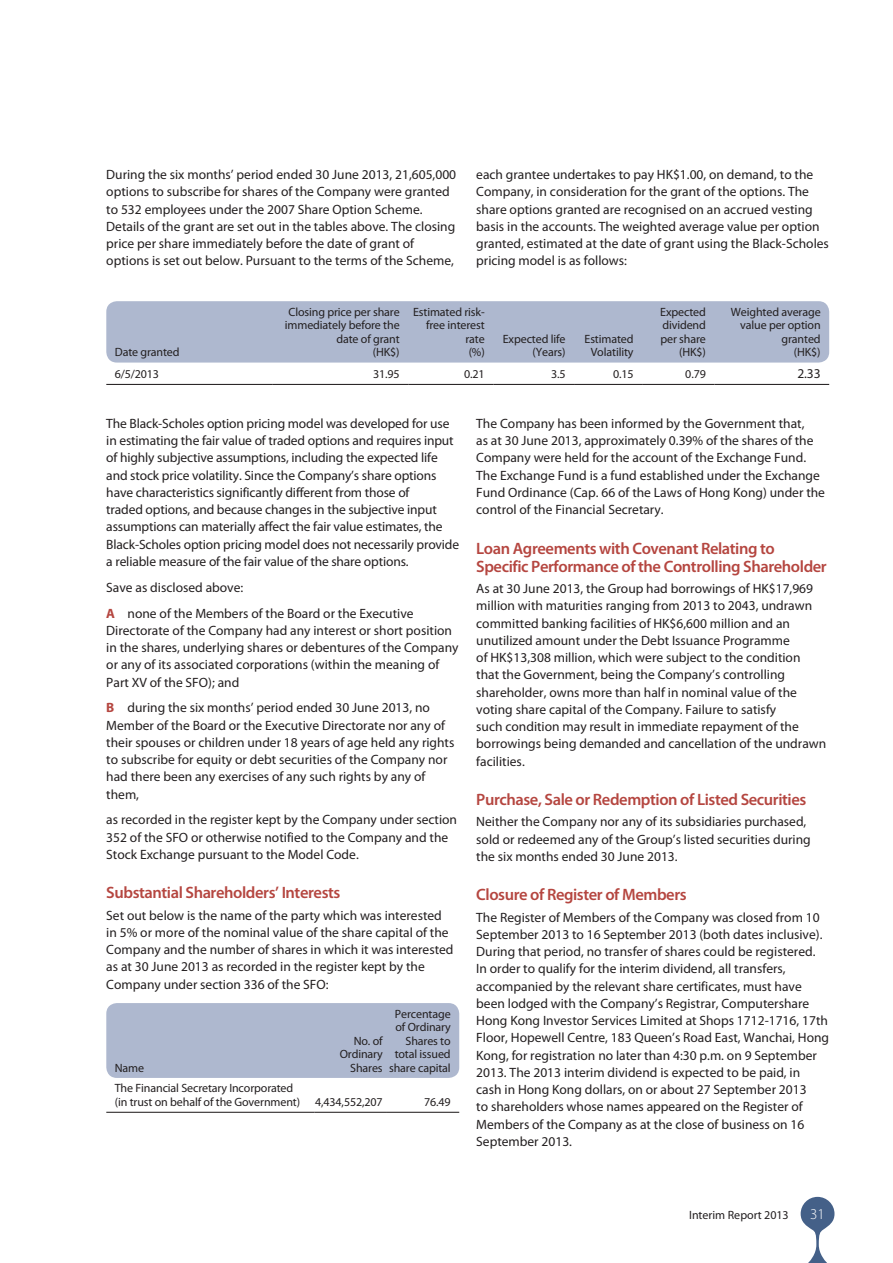
<style>
.page{position:relative;width:893px;height:1263px;background:#fff}
.page>*{position:absolute;margin:0;border:0;box-sizing:border-box;transform-origin:0 0}
.t1{font:600 16.5px/18px "Myriad Pro";letter-spacing:-.025em;color:#b54640}
.t2{font:300 15px "Myriad Pro";color:#fff}
.t3{font:13.5px/17.2px "Myriad Pro";color:#231f20}
.t4{font:12px/13.5px "Myriad Pro";letter-spacing:-.01em;color:#231f20;text-align:right}
.s1{font-weight:700;color:#b54640}
</style>
<div class="page">
<div style="left:106px;top:301px;width:723px;height:62px;background:#aeb8cf;border-radius:11px"></div>
<div style="left:106px;top:1003px;width:353px;height:75px;background:#aeb8cf;border-radius:11px"></div>
<hr style="left:106px;top:384px;width:166px;height:1px;background:#231f20">
<hr style="left:272px;top:384px;width:136px;height:1px;background:#231f20">
<hr style="left:408px;top:384px;width:85px;height:1px;background:#231f20">
<hr style="left:493px;top:384px;width:81px;height:1px;background:#231f20">
<hr style="left:574px;top:384px;width:68px;height:1px;background:#231f20">
<hr style="left:642px;top:384px;width:72px;height:1px;background:#231f20">
<hr style="left:714px;top:384px;width:115px;height:1px;background:#231f20">
<hr style="left:106px;top:1112px;width:209px;height:1px;background:#231f20">
<hr style="left:315px;top:1112px;width:72px;height:1px;background:#231f20">
<hr style="left:387px;top:1112px;width:72px;height:1px;background:#231f20">
<svg style="left:800px;top:1197px;width:35px;height:66px"></svg>
<p class="t3" style="left:106px;top:166px;width:351px">During the six months’ period ended 30 June 2013, 21,605,000 options to subscribe for shares of the Company were granted to 532 employees under the 2007 Share Option Scheme.<br>Details of the grant are set out in the tables above. The closing price per share immediately before the date of grant of options is set out below. Pursuant to the terms of the Scheme,</p>
<p class="t3" style="left:476px;top:166px;width:354px">each grantee undertakes to pay HK$1.00, on demand, to the Company, in consideration for the grant of the options. The share options granted are recognised on an accrued vesting basis in the accounts. The weighted average value per option granted, estimated at the date of grant using the Black-Scholes pricing model is as follows:</p>
<p class="t4" style="left:115px;top:346px;width:66px">Date granted</p>
<p class="t4" style="left:285px;top:305px;width:116px">Closing price per share immediately before the date of grant<br>(HK$)</p>
<p class="t4" style="left:413px;top:305px;width:73px">Estimated risk&shy;free interest rate<br>(%)</p>
<p class="t4" style="left:503px;top:332px;width:64px">Expected life (Years)</p>
<p class="t4" style="left:585px;top:332px;width:51px;text-align:center">Estimated<br>Volatility</p>
<p class="t4" style="left:660px;top:305px;width:47px">Expected dividend per share (HK$)</p>
<p class="t4" style="left:731px;top:305px;width:91px">Weighted average value per option granted<br>(HK$)</p>
<p class="t4" style="left:115px;top:367px;width:46px">6/5/2013</p>
<p class="t4" style="left:373px;top:367px;width:28px">31.95</p>
<p class="t4" style="left:464px;top:367px;width:22px">0.21</p>
<p class="t4" style="left:551px;top:367px;width:16px">3.5</p>
<p class="t4" style="left:613px;top:367px;width:22px">0.15</p>
<p class="t4" style="left:685px;top:367px;width:22px">0.79</p>
<p class="t3" style="left:797px;top:365px;width:25px">2.33</p>
<p class="t3" style="left:106px;top:415px;width:354px">The Black-Scholes option pricing model was developed for use in estimating the fair value of traded options and requires input of highly subjective assumptions, including the expected life and stock price volatility. Since the Company’s share options have characteristics significantly different from those of<br>traded options, and because changes in the subjective input assumptions can materially affect the fair value estimates, the Black-Scholes option pricing model does not necessarily provide a reliable measure of the fair value of the share options.</p>
<p class="t3" style="left:106px;top:575px;width:309px;line-height:25.8px">Save as disclosed above:<br><span class="s1">A</span> none of the Members of the Board or the Executive</p>
<p class="t3" style="left:106px;top:622px;width:354px">Directorate of the Company had any interest or short position in the shares, underlying shares or debentures of the Company or any of its associated corporations (within the meaning of Part XV of the SFO); and</p>
<p class="t3" style="left:106px;top:699px;width:350px"><span class="s1">B</span> during the six months’ period ended 30 June 2013, no Member of the Board or the Executive Directorate nor any of their spouses or children under 18 years of age held any rights to subscribe for equity or debt securities of the Company nor had there been any exercises of any such rights by any of them,</p>
<p class="t3" style="left:106px;top:811px;width:352px">as recorded in the register kept by the Company under section<br>352 of the SFO or otherwise notified to the Company and the<br>Stock Exchange pursuant to the Model Code.</p>
<p class="t1" style="left:106px;top:884px;width:236px">Substantial Shareholders’ Interests</p>
<p class="t3" style="left:106px;top:907px;width:349px">Set out below is the name of the party which was interested in 5% or more of the nominal value of the share capital of the Company and the number of shares in which it was interested as at 30 June 2013 as recorded in the register kept by the Company under section 336 of the SFO:</p>
<p class="t3" style="left:476px;top:415px;width:350px">The Company has been informed by the Government that,<br>as at 30 June 2013, approximately 0.39% of the shares of the Company were held for the account of the Exchange Fund.<br>The Exchange Fund is a fund established under the Exchange Fund Ordinance (Cap. 66 of the Laws of Hong Kong) under the control of the Financial Secretary.</p>
<p class="t1" style="left:476px;top:539px;width:352px">Loan Agreements with Covenant Relating to<br>Specific Performance of the Controlling Shareholder</p>
<p class="t3" style="left:476px;top:580px;width:351px">As at 30 June 2013, the Group had borrowings of HK$17,969 million with maturities ranging from 2013 to 2043, undrawn committed banking facilities of HK$6,600 million and an unutilized amount under the Debt Issuance Programme<br>of HK$13,308 million, which were subject to the condition that the Government, being the Company’s controlling shareholder, owns more than half in nominal value of the voting share capital of the Company. Failure to satisfy<br>such condition may result in immediate repayment of the borrowings being demanded and cancellation of the undrawn facilities.</p>
<p class="t1" style="left:476px;top:790px;width:332px">Purchase, Sale or Redemption of Listed Securities</p>
<p class="t3" style="left:476px;top:813px;width:336px">Neither the Company nor any of its subsidiaries purchased, sold or redeemed any of the Group’s listed securities during the six months ended 30 June 2013.</p>
<p class="t1" style="left:476px;top:886px;width:212px">Closure of Register of Members</p>
<p class="t3" style="left:476px;top:909px;width:354px">The Register of Members of the Company was closed from 10<br>September 2013 to 16 September 2013 (both dates inclusive).<br>During that period, no transfer of shares could be registered.<br>In order to qualify for the interim dividend, all transfers, accompanied by the relevant share certificates, must have been lodged with the Company’s Registrar, Computershare Hong Kong Investor Services Limited at Shops 1712-1716, 17th Floor, Hopewell Centre, 183 Queen’s Road East, Wanchai, Hong Kong, for registration no later than 4:30 p.m. on 9 September 2013. The 2013 interim dividend is expected to be paid, in<br>cash in Hong Kong dollars, on or about 27 September 2013<br>to shareholders whose names appeared on the Register of Members of the Company as at the close of business on 16<br>September 2013.</p>
<p class="t4" style="left:389px;top:1007px;width:63px">Percentage of Ordinary<br>Shares to total issued share capital</p>
<p class="t4" style="left:340px;top:1034px;width:44px">No. of<br>Ordinary<br>Shares</p>
<p class="t4" style="left:115px;top:1061px;width:31px">Name</p>
<p class="t4" style="left:115px;top:1082px;width:187px;text-align:left">The Financial Secretary Incorporated (in trust on behalf of the Government)</p>
<p class="t4" style="left:315px;top:1095px;width:69px">4,434,552,207</p>
<p class="t4" style="left:424px;top:1095px;width:28px">76.49</p>
<p class="t4" style="left:689px;top:1208px;width:101px">Interim Report 2013</p>
<p class="t2" style="left:810px;top:1205px;width:16px">31</p>
</div>
